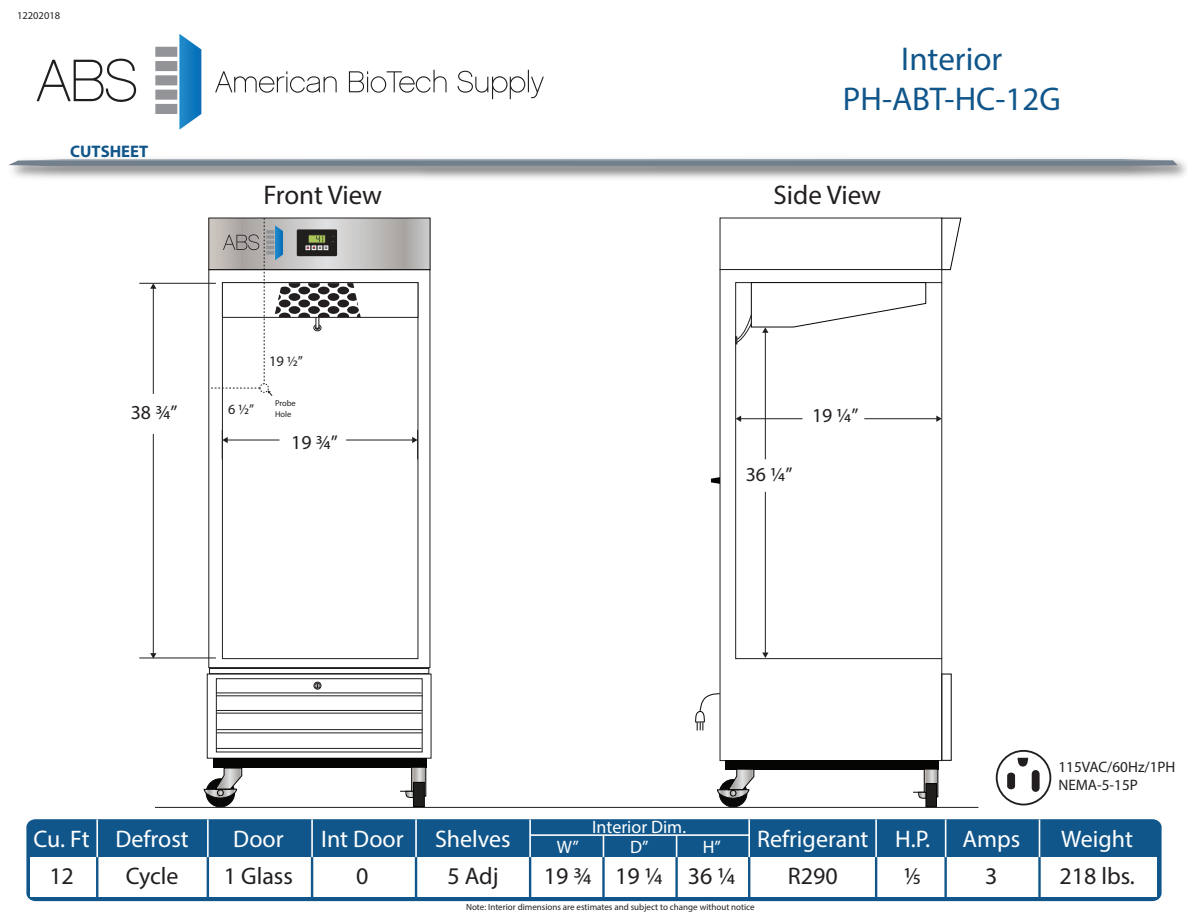
<style>
.page{position:relative;width:1188px;height:918px;background:#fff}
.page>*{position:absolute;margin:0;border:0;box-sizing:border-box;transform-origin:0 0}
.t1{font:33px/39.6px "Myriad Pro";color:#11568a;text-align:center}
.t2{font:27px "Myriad Pro";color:#231f20}
.t3{font:24px "Myriad Pro";color:#fff}
.t4{font:24px "Myriad Pro";color:#231f20}
.t5{font:19.8px "Myriad Pro";color:#231f20}
.t6{font:18px/19.5px "Myriad Pro";color:#fff;text-align:center}
.t7{font:700 16.8px "Myriad Pro";color:#11568a}
.t8{font:15.15px/18.1px "Myriad Pro";color:#231f20}
.t9{font:14.55px "Myriad Pro";color:#231f20}
.t10{font:14.1px "Myriad Pro";color:#231f20}
.t11{font:10.5px "Myriad Pro";color:#231f20}
.t12{font:9px "Myriad Pro";color:#211e1e}
.t13{font:8.4px/10.2px "Myriad Pro";color:#211e1e}
.s1{font-size:14.1px}
</style>
<div class="page">
<svg style="left:361px;top:220px;width:68px;height:48px;background:#b8b6b4"></svg>
<div style="left:26px;top:819px;width:1136px;height:82px;background:#11568a"></div>
<div style="left:30px;top:857px;width:1127px;height:40px;background:#fff"></div>
<hr style="left:96px;top:857px;width:2px;height:41px;background:#11568a">
<hr style="left:207px;top:857px;width:2px;height:41px;background:#11568a">
<hr style="left:311px;top:857px;width:2px;height:41px;background:#11568a">
<hr style="left:415px;top:857px;width:2px;height:41px;background:#11568a">
<hr style="left:529px;top:857px;width:2px;height:41px;background:#11568a">
<hr style="left:602px;top:857px;width:3px;height:41px;background:#11568a">
<hr style="left:675px;top:857px;width:3px;height:41px;background:#11568a">
<hr style="left:748px;top:857px;width:2px;height:41px;background:#11568a">
<hr style="left:944px;top:857px;width:3px;height:41px;background:#11568a">
<hr style="left:1038px;top:857px;width:3px;height:41px;background:#11568a">
<hr style="left:875px;top:857px;width:2px;height:41px;background:#11568a">
<hr style="left:748px;top:819px;width:2px;height:38px;background:#fff">
<svg style="left:603px;top:836px;width:1px;height:21px"></svg>
<hr style="left:530px;top:834px;width:219px;height:2px;background:#fff">
<svg style="left:676px;top:836px;width:1px;height:21px"></svg>
<hr style="left:96px;top:819px;width:2px;height:38px;background:#fff">
<hr style="left:207px;top:819px;width:2px;height:38px;background:#fff">
<hr style="left:311px;top:819px;width:2px;height:38px;background:#fff">
<hr style="left:415px;top:819px;width:2px;height:38px;background:#fff">
<hr style="left:529px;top:819px;width:2px;height:38px;background:#fff">
<hr style="left:945px;top:819px;width:1px;height:38px;background:#fff">
<hr style="left:875px;top:819px;width:2px;height:38px;background:#fff">
<hr style="left:1039px;top:819px;width:1px;height:38px;background:#fff">
<svg style="left:37px;top:59px;width:99px;height:43px"></svg>
<svg style="left:215px;top:71px;width:122px;height:22px"></svg>
<svg style="left:349px;top:70px;width:98px;height:23px"></svg>
<svg style="left:458px;top:70px;width:86px;height:29px"></svg>
<div style="left:155px;top:104px;width:22px;height:10px;background:#929497"></div>
<div style="left:155px;top:90px;width:22px;height:10px;background:#929497"></div>
<div style="left:155px;top:75px;width:22px;height:10px;background:#929497"></div>
<div style="left:155px;top:61px;width:22px;height:10px;background:#929497"></div>
<div style="left:155px;top:47px;width:22px;height:10px;background:#929497"></div>
<svg style="left:179px;top:34px;width:22px;height:96px;background:#3d94cc"></svg>
<svg style="left:8px;top:159px;width:1170px;height:7px;background:#7f8b97"></svg>
<div style="left:996px;top:750px;width:55px;height:55px;border:2px solid #231f20;border-radius:50%"></div>
<svg style="left:1017px;top:758px;width:12px;height:9px"></svg>
<svg style="left:1007px;top:773px;width:8px;height:16px"></svg>
<div style="left:1032px;top:770px;width:8px;height:22px;background:#231f20;border-radius:4px"></div>
<svg style="left:941px;top:217px;width:21px;height:54px"></svg>
<div style="left:209px;top:668px;width:220px;height:6px;border:1px solid #211e1e"></div>
<div style="left:216px;top:678px;width:207px;height:74px;border:1px solid #211e1e"></div>
<hr style="left:216px;top:692px;width:206px;height:1px;background:#211e1e">
<hr style="left:216px;top:695px;width:207px;height:1px;background:#211e1e">
<hr style="left:216px;top:710px;width:206px;height:1px;background:#211e1e">
<hr style="left:217px;top:713px;width:205px;height:1px;background:#211e1e">
<hr style="left:217px;top:729px;width:205px;height:1px;background:#211e1e">
<hr style="left:217px;top:732px;width:205px;height:1px;background:#211e1e">
<hr style="left:216px;top:748px;width:206px;height:1px;background:#211e1e">
<div style="left:213px;top:758px;width:213px;height:10px;background:#050504"></div>
<svg style="left:719px;top:269px;width:224px;height:492px"></svg>
<div style="left:725px;top:761px;width:213px;height:9px;background:#050504"></div>
<hr style="left:941px;top:283px;width:1px;height:376px;background:#211e1e">
<hr style="left:139px;top:283px;width:77px;height:1px;background:#211e1e">
<hr style="left:139px;top:658px;width:77px;height:1px;background:#211e1e">
<hr style="left:153px;top:434px;width:1px;height:220px;background:#211e1e">
<svg style="left:150px;top:653px;width:6px;height:6px"></svg>
<hr style="left:153px;top:288px;width:1px;height:106px;background:#211e1e">
<svg style="left:150px;top:283px;width:6px;height:6px"></svg>
<hr style="left:765px;top:492px;width:1px;height:161px;background:#211e1e">
<svg style="left:762px;top:653px;width:7px;height:5px"></svg>
<hr style="left:765px;top:332px;width:1px;height:127px;background:#211e1e">
<hr style="left:346px;top:440px;width:67px;height:1px;background:#211e1e">
<svg style="left:412px;top:430px;width:6px;height:29px"></svg>
<hr style="left:227px;top:440px;width:52px;height:1px;background:#211e1e">
<svg style="left:222px;top:430px;width:6px;height:29px"></svg>
<hr style="left:864px;top:418px;width:73px;height:1px;background:#211e1e">
<svg style="left:936px;top:416px;width:6px;height:6px"></svg>
<hr style="left:740px;top:418px;width:62px;height:1px;background:#211e1e">
<svg style="left:736px;top:416px;width:5px;height:6px"></svg>
<svg style="left:695px;top:693px;width:26px;height:38px"></svg>
<svg style="left:735px;top:282px;width:192px;height:62px"></svg>
<div style="left:222px;top:282px;width:196px;height:36px;background:#fff;border:1px solid #231f20"></div>
<div style="left:720px;top:218px;width:222px;height:52px;background:#fff;border:1px solid #231f20"></div>
<svg style="left:209px;top:218px;width:152px;height:179px"></svg>
<div style="left:314px;top:682px;width:7px;height:7px;border:1px solid #231f20;border-radius:50%"></div>
<svg style="left:315px;top:683px;width:5px;height:5px"></svg>
<svg style="left:711px;top:477px;width:9px;height:7px"></svg>
<svg style="left:413px;top:769px;width:11px;height:13px"></svg>
<div style="left:411px;top:767px;width:15px;height:29px;border:1px solid #050604"></div>
<div style="left:413px;top:782px;width:11px;height:24px;background:#211e1e"></div>
<div style="left:413px;top:782px;width:12px;height:25px;border:1px solid #050604"></div>
<svg style="left:400px;top:791px;width:14px;height:7px"></svg>
<svg style="left:204px;top:768px;width:38px;height:39px"></svg>
<div style="left:217px;top:789px;width:7px;height:7px;border:1px solid #050604;border-radius:50%"></div>
<svg style="left:926px;top:771px;width:10px;height:12px"></svg>
<div style="left:924px;top:769px;width:14px;height:28px;border:1px solid #050604"></div>
<div style="left:926px;top:784px;width:10px;height:23px;background:#211e1e"></div>
<div style="left:925px;top:783px;width:12px;height:24px;border:1px solid #050604"></div>
<svg style="left:913px;top:792px;width:14px;height:7px"></svg>
<svg style="left:717px;top:769px;width:37px;height:38px"></svg>
<div style="left:730px;top:790px;width:6px;height:7px;border:1px solid #050604;border-radius:50%"></div>
<hr style="left:155px;top:807px;width:823px;height:1px;background:#231f20">
<p class="t11" style="left:17px;top:9px;width:45px">12202018</p>
<h3 class="t7" style="left:70px;top:141px;width:80px">CUTSHEET</h3>
<h1 class="t1" style="left:843px;top:39px;width:219px">Interior<br>PH-ABT-HC-12G</h1>
<h2 class="t2" style="left:263px;top:178px;width:120px">Front View</h2>
<h2 class="t2" style="left:774px;top:178px;width:109px">Side View</h2>
<h3 class="t9" style="left:269px;top:353px;width:35px">19 <span class="s1">½</span>”</h3>
<p class="t13" style="left:275px;top:398px;width:22px">Probe<br>Hole</p>
<h3 class="t10" style="left:228px;top:400px;width:28px">6½”</h3>
<h3 class="t5" style="left:131px;top:400px;width:48px">38 ¾”</h3>
<h3 class="t5" style="left:812px;top:403px;width:48px">19 ¼”</h3>
<h3 class="t5" style="left:291px;top:430px;width:48px">19 ¾”</h3>
<h3 class="t5" style="left:746px;top:462px;width:48px">36 ¼”</h3>
<h3 class="t8" style="left:1058px;top:757px;width:119px">115VAC/60Hz/1PH<br>NEMA-5-15P</h3>
<h3 class="t6" style="left:592px;top:817px;width:95px">Interior Dim.<br>D”</h3>
<h3 class="t6" style="left:703px;top:837px;width:20px">H”</h3>
<h3 class="t3" style="left:757px;top:824px;width:113px">Refrigerant</h3>
<h3 class="t3" style="left:33px;top:824px;width:157px">Cu. Ft Defrost</h3>
<h3 class="t3" style="left:233px;top:824px;width:52px">Door</h3>
<h3 class="t3" style="left:321px;top:824px;width:84px">Int Door</h3>
<h3 class="t3" style="left:435px;top:824px;width:77px">Shelves</h3>
<h3 class="t6" style="left:557px;top:837px;width:24px">W”</h3>
<h3 class="t3" style="left:895px;top:824px;width:36px">H.P.</h3>
<h3 class="t3" style="left:963px;top:824px;width:59px">Amps</h3>
<h3 class="t3" style="left:1061px;top:824px;width:73px">Weight</h3>
<h3 class="t4" style="left:49px;top:861px;width:26px">12</h3>
<h3 class="t4" style="left:126px;top:861px;width:54px">Cycle</h3>
<h3 class="t4" style="left:224px;top:861px;width:71px">1 Glass</h3>
<h3 class="t4" style="left:356px;top:861px;width:14px">0</h3>
<h3 class="t4" style="left:447px;top:861px;width:53px">5 Adj</h3>
<h3 class="t4" style="left:544px;top:861px;width:193px">19 ¾ 19 ¼ 36 ¼</h3>
<h3 class="t4" style="left:788px;top:861px;width:51px">R290</h3>
<h3 class="t4" style="left:904px;top:861px;width:18px">1⁄5</h3>
<h3 class="t4" style="left:985px;top:861px;width:14px">3</h3>
<h3 class="t4" style="left:1059px;top:861px;width:77px">218 lbs.</h3>
<p class="t12" style="left:466px;top:901px;width:290px">Note: Interior dimensions are estimates and subject to change without notice</p>
</div>
